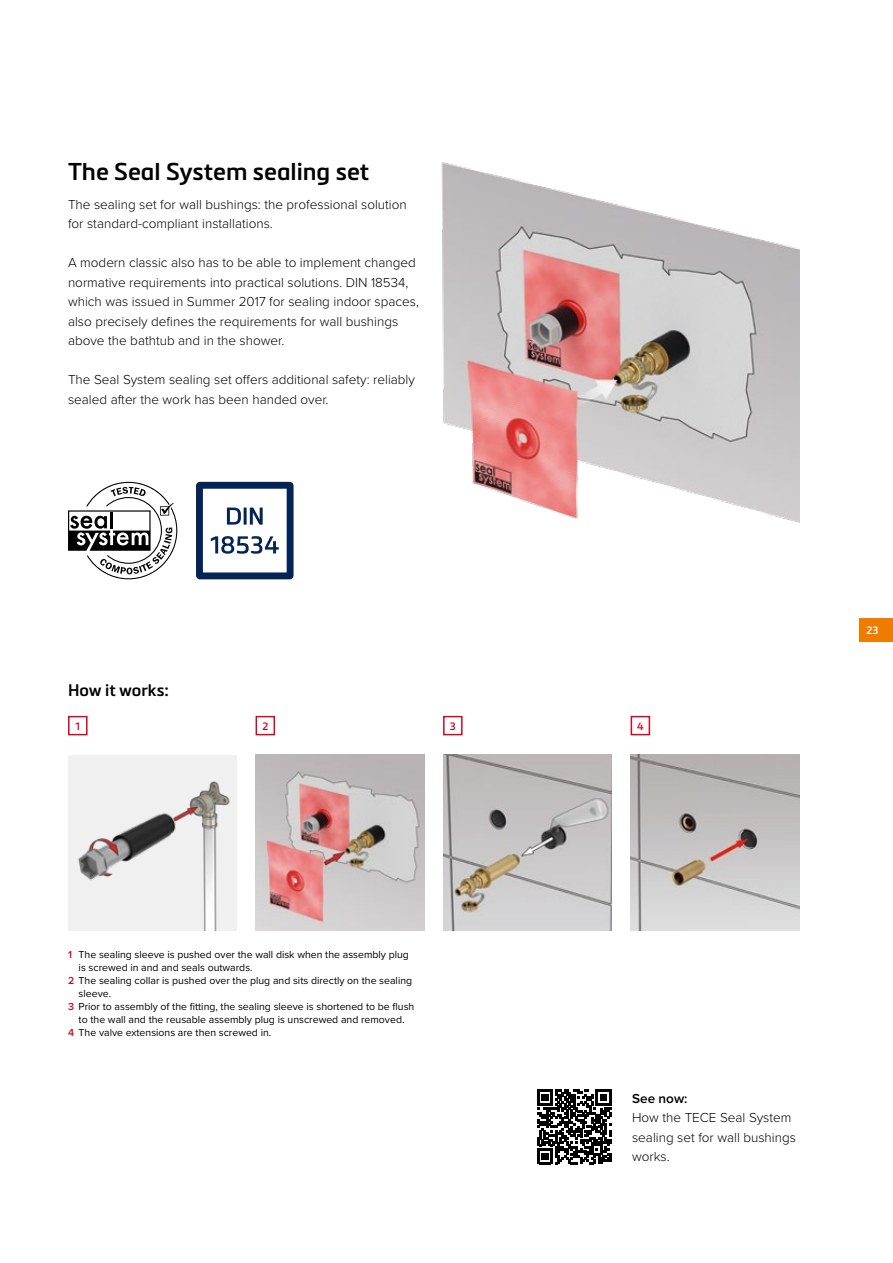
<style>
.page{position:relative;width:893px;height:1263px;background:#fff}
.page>*{position:absolute;margin:0;border:0;box-sizing:border-box;transform-origin:0 0}
.t1{font:600 24px "Metronic Pro";color:#000}
.t2{font:600 16.5px "Metronic Pro";color:#000}
.t3{font:300 13.5px/19.5px "Proxima Nova";color:#000}
.t4{font:600 13.5px "Proxima Nova";color:#000}
.t5{font:10.5px "Proxima Nova";color:#000}
.t6{font:600 10.5px "Metronic Pro";color:#d60524}
.t7{font:600 10.5px "Metronic Pro";color:#fff}
.s1{font-weight:600;color:#d60524}
</style>
<div class="page">
<svg style="left:68px;top:482px;width:109px;height:97px"></svg>
<svg style="left:537px;top:1089px;width:74px;height:75px"></svg>
<img style="left:68px;top:755px;width:169px;height:175px">
<img style="left:256px;top:755px;width:168px;height:175px">
<img style="left:443px;top:755px;width:169px;height:175px">
<img style="left:631px;top:755px;width:168px;height:175px">
<div style="left:256px;top:716px;width:19px;height:19px;border:2px solid #d60524"></div>
<div style="left:443px;top:716px;width:20px;height:19px;border:2px solid #d60524"></div>
<div style="left:631px;top:716px;width:19px;height:19px;border:2px solid #d60524"></div>
<div style="left:68px;top:716px;width:20px;height:19px;border:2px solid #d60524"></div>
<img style="left:441px;top:162px;width:358px;height:361px">
<svg style="left:196px;top:482px;width:98px;height:97px"></svg>
<div style="left:859px;top:618px;width:34px;height:24px;background:#ef7c00"></div>
<h1 class="t1" style="left:68px;top:156px;width:303px">The Seal System sealing set</h1>
<p class="t3" style="left:68px;top:194px;width:340px">The sealing set for wall bushings: the professional solution for standard-compliant installations.</p>
<p class="t3" style="left:68px;top:252px;width:352px">A modern classic also has to be able to implement changed normative requirements into practical solutions. DIN 18534, which was issued in Summer 2017 for sealing indoor spaces, also precisely defines the requirements for wall bushings above the bathtub and in the shower.</p>
<p class="t3" style="left:68px;top:369px;width:348px">The Seal System sealing set offers additional safety: reliably sealed after the work has been handed over.</p>
<p class="t2" style="left:68px;top:680px;width:102px">How it works:</p>
<p class="t6" style="left:74px;top:719px;width:8px">1</p>
<p class="t6" style="left:262px;top:719px;width:8px">2</p>
<p class="t6" style="left:449px;top:719px;width:8px">3</p>
<p class="t6" style="left:637px;top:719px;width:8px">4</p>
<p class="t7" style="left:867px;top:624px;width:13px">23</p>
<p class="t5" style="left:68px;top:947px;width:342px"><span class="s1">1</span> The sealing sleeve is pushed over the wall disk when the assembly plug</p>
<p class="t5" style="left:79px;top:960px;width:175px">is screwed in and and seals outwards.</p>
<p class="t5" style="left:68px;top:973px;width:346px"><span class="s1">2</span> The sealing collar is pushed over the plug and sits directly on the sealing</p>
<p class="t5" style="left:79px;top:985px;width:34px">sleeve.</p>
<p class="t5" style="left:68px;top:998px;width:348px"><span class="s1">3</span> Prior to assembly of the fitting, the sealing sleeve is shortened to be flush</p>
<p class="t5" style="left:79px;top:1011px;width:327px">to the wall and the reusable assembly plug is unscrewed and removed.</p>
<p class="t5" style="left:68px;top:1024px;width:205px"><span class="s1">4</span> The valve extensions are then screwed in.</p>
<p class="t4" style="left:632px;top:1088px;width:57px">See now:</p>
<p class="t3" style="left:632px;top:1107px;width:165px">How the TECE Seal System sealing set for wall bushings works.</p>
</div>
